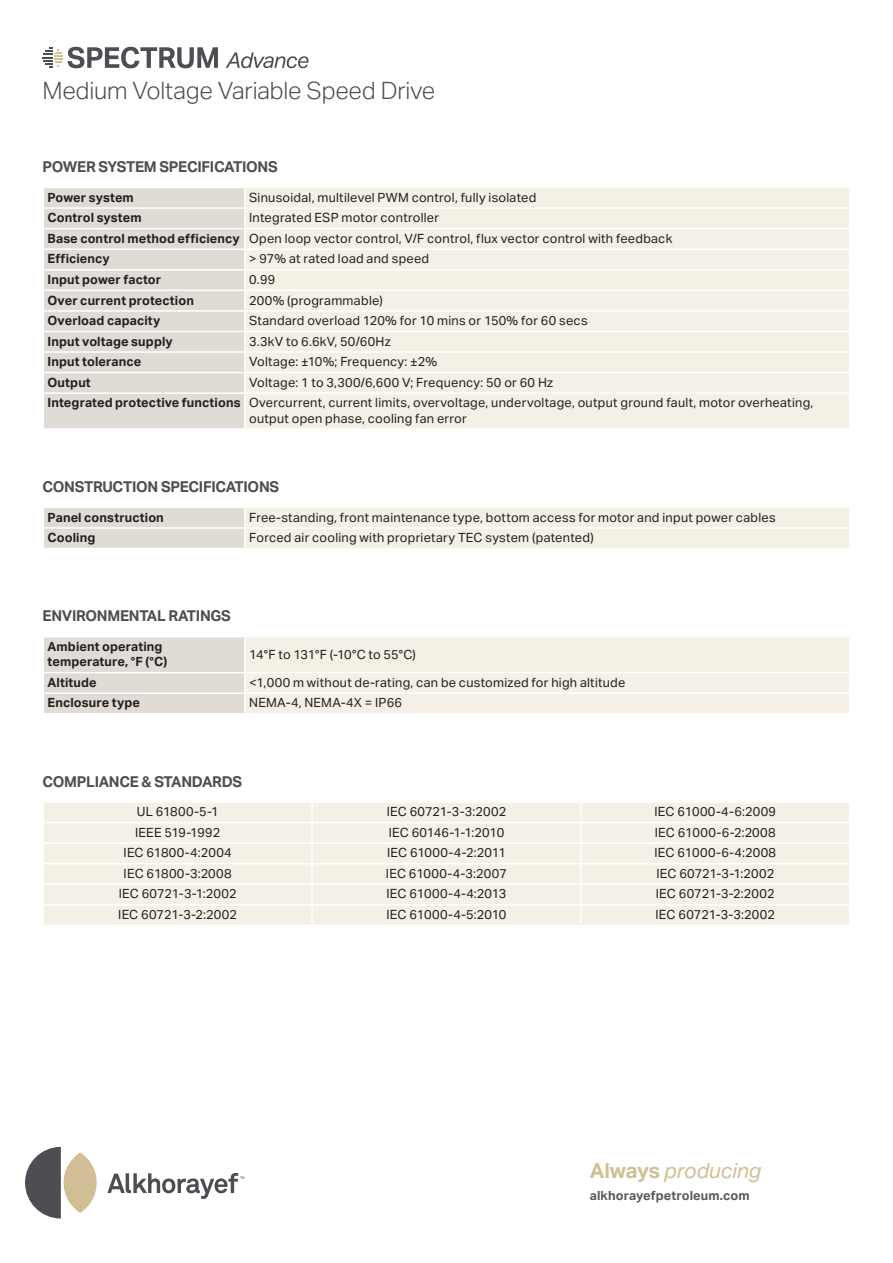
<style>
.page{position:relative;width:893px;height:1263px;background:#fff}
.page>*{position:absolute;margin:0;border:0;box-sizing:border-box;transform-origin:0 0}
.Product_name_desript{font:300 24px "Aktiv Grotesk";letter-spacing:-.01em;color:#4d4e53}
.t1{font:italic 21px "Aktiv Grotesk";letter-spacing:-.005em;color:#d2be94}
.Bullets_heading{font:700 15px "Aktiv Grotesk";letter-spacing:-.02em;color:#4d4e53}
.Table_Body{font:12.75px/15.3px "Aktiv Grotesk";letter-spacing:.02em;color:#231f20}
.Table_Body_Bold{font:700 12.75px/15.3px "Aktiv Grotesk";letter-spacing:.01em;color:#231f20}
.Table_Body-2{font:12.75px "Aktiv Grotesk";letter-spacing:-.02em;color:#231f20}
.t2{font:700 12.75px "Aktiv Grotesk";letter-spacing:.01em;color:#57585a}
.s1{font-weight:700;font-style:normal}
</style>
<div class="page">
<div style="left:44px;top:188px;width:200px;height:240px;background:#e0dbd5"></div>
<div style="left:246px;top:188px;width:603px;height:240px;background:#f5f0e5"></div>
<hr style="left:245px;top:310px;width:605px;height:2px;background:#fff">
<hr style="left:245px;top:331px;width:605px;height:1px;background:#fff">
<hr style="left:245px;top:351px;width:605px;height:2px;background:#fff">
<hr style="left:245px;top:372px;width:605px;height:1px;background:#fff">
<hr style="left:245px;top:392px;width:605px;height:2px;background:#fff">
<hr style="left:43px;top:207px;width:202px;height:2px;background:#fff">
<hr style="left:43px;top:228px;width:202px;height:1px;background:#fff">
<hr style="left:245px;top:228px;width:605px;height:1px;background:#fff">
<hr style="left:43px;top:351px;width:202px;height:2px;background:#fff">
<hr style="left:43px;top:372px;width:202px;height:1px;background:#fff">
<hr style="left:43px;top:392px;width:202px;height:2px;background:#fff">
<hr style="left:43px;top:248px;width:202px;height:2px;background:#fff">
<hr style="left:245px;top:207px;width:605px;height:2px;background:#fff">
<hr style="left:245px;top:248px;width:605px;height:2px;background:#fff">
<hr style="left:43px;top:269px;width:202px;height:1px;background:#fff">
<hr style="left:245px;top:269px;width:605px;height:1px;background:#fff">
<hr style="left:43px;top:290px;width:202px;height:1px;background:#fff">
<hr style="left:245px;top:290px;width:605px;height:1px;background:#fff">
<hr style="left:43px;top:310px;width:202px;height:2px;background:#fff">
<hr style="left:43px;top:331px;width:202px;height:1px;background:#fff">
<svg style="left:44px;top:508px;width:805px;height:40px;background:#f0ebe2"></svg>
<div style="left:246px;top:637px;width:603px;height:76px;background:#f5f0e5"></div>
<hr style="left:245px;top:672px;width:605px;height:1px;background:#fff">
<hr style="left:245px;top:692px;width:605px;height:2px;background:#fff">
<div style="left:44px;top:637px;width:202px;height:76px;background:#e0dbd5"></div>
<hr style="left:43px;top:692px;width:202px;height:2px;background:#fff">
<div style="left:44px;top:803px;width:805px;height:122px;background:#f5f0e5"></div>
<hr style="left:312px;top:904px;width:269px;height:1px;background:#fff">
<hr style="left:311px;top:905px;width:2px;height:20px;background:#fff">
<hr style="left:581px;top:904px;width:269px;height:1px;background:#fff">
<hr style="left:43px;top:822px;width:269px;height:1px;background:#fff">
<hr style="left:312px;top:822px;width:269px;height:1px;background:#fff">
<svg style="left:580px;top:803px;width:2px;height:101px"></svg>
<hr style="left:580px;top:905px;width:2px;height:20px;background:#fff">
<hr style="left:581px;top:822px;width:269px;height:1px;background:#fff">
<hr style="left:43px;top:842px;width:269px;height:2px;background:#fff">
<hr style="left:312px;top:842px;width:269px;height:2px;background:#fff">
<hr style="left:581px;top:842px;width:269px;height:2px;background:#fff">
<hr style="left:43px;top:863px;width:269px;height:1px;background:#fff">
<hr style="left:312px;top:863px;width:269px;height:1px;background:#fff">
<hr style="left:581px;top:863px;width:269px;height:1px;background:#fff">
<hr style="left:43px;top:883px;width:269px;height:2px;background:#fff">
<hr style="left:312px;top:883px;width:269px;height:2px;background:#fff">
<svg style="left:311px;top:803px;width:2px;height:101px"></svg>
<hr style="left:581px;top:883px;width:269px;height:2px;background:#fff">
<hr style="left:43px;top:904px;width:269px;height:1px;background:#fff">
<svg style="left:25px;top:1147px;width:36px;height:71px"></svg>
<svg style="left:107px;top:1173px;width:137px;height:26px"></svg>
<div style="left:64px;top:1152px;width:33px;height:61px;background:#d2be94;border-radius:50%"></div>
<svg style="left:226px;top:52px;width:82px;height:16px"></svg>
<svg style="left:43px;top:47px;width:175px;height:21px"></svg>
<p class="Product_name_desript" style="left:43px;top:77px;width:394px">Medium Voltage Variable Speed Drive</p>
<p class="Bullets_heading" style="left:43px;top:157px;width:237px">POWER SYSTEM SPECIFICATIONS</p>
<p class="Table_Body_Bold" style="left:48px;top:189px;width:88px">Power system</p>
<p class="Table_Body" style="left:249px;top:189px;width:289px">Sinusoidal, multilevel PWM control, fully isolated</p>
<p class="Table_Body_Bold" style="left:48px;top:210px;width:96px">Control system</p>
<p class="Table_Body" style="left:249px;top:210px;width:192px">Integrated ESP motor controller</p>
<p class="Table_Body_Bold" style="left:48px;top:230px;width:194px">Base control method efficiency</p>
<p class="Table_Body" style="left:249px;top:231px;width:425px">Open loop vector control, V/F control, flux vector control with feedback</p>
<p class="Table_Body_Bold" style="left:48px;top:251px;width:64px">Efficiency</p>
<p class="Table_Body" style="left:249px;top:251px;width:182px">&gt; 97% at rated load and speed</p>
<p class="Table_Body_Bold" style="left:48px;top:272px;width:115px">Input power factor</p>
<p class="Table_Body" style="left:249px;top:272px;width:28px">0.99</p>
<p class="Table_Body_Bold" style="left:48px;top:292px;width:148px">Over current protection</p>
<p class="Table_Body" style="left:249px;top:292px;width:135px">200% (programmable)</p>
<p class="Table_Body_Bold" style="left:48px;top:313px;width:114px">Overload capacity</p>
<p class="Table_Body" style="left:249px;top:313px;width:340px">Standard overload 120% for 10 mins or 150% for 60 secs</p>
<p class="Table_Body_Bold" style="left:48px;top:333px;width:127px">Input voltage supply</p>
<p class="Table_Body" style="left:249px;top:333px;width:143px">3.3kV to 6.6kV, 50/60Hz</p>
<p class="Table_Body_Bold" style="left:48px;top:354px;width:95px">Input tolerance</p>
<p class="Table_Body" style="left:249px;top:354px;width:190px">Voltage: ±10%; Frequency: ±2%</p>
<p class="Table_Body_Bold" style="left:48px;top:374px;width:45px">Output</p>
<p class="Table_Body" style="left:249px;top:374px;width:305px">Voltage: 1 to 3,300/6,600 V; Frequency: 50 or 60 Hz</p>
<p class="Table_Body_Bold" style="left:48px;top:395px;width:195px">Integrated protective functions</p>
<p class="Table_Body" style="left:249px;top:395px;width:566px">Overcurrent, current limits, overvoltage, undervoltage, output ground fault, motor overheating, output open phase, cooling fan error</p>
<p class="Bullets_heading" style="left:43px;top:477px;width:238px">CONSTRUCTION SPECIFICATIONS</p>
<p class="Table_Body_Bold" style="left:48px;top:509px;width:118px">Panel construction</p>
<p class="Table_Body" style="left:249px;top:509px;width:528px">Free-standing, front maintenance type, bottom access for motor and input power cables</p>
<p class="Table_Body_Bold" style="left:48px;top:530px;width:49px">Cooling</p>
<p class="Table_Body" style="left:249px;top:530px;width:346px">Forced air cooling with proprietary TEC system (patented)</p>
<p class="Bullets_heading" style="left:43px;top:607px;width:190px">ENVIRONMENTAL RATINGS</p>
<p class="Table_Body_Bold" style="left:48px;top:638px;width:121px">Ambient operating temperature, °F (°C)</p>
<p class="Table_Body-2" style="left:249px;top:647px;width:168px">14°F to 131°F (-10°C to 55°C)</p>
<p class="Table_Body_Bold" style="left:48px;top:674px;width:51px">Altitude</p>
<p class="Table_Body" style="left:249px;top:674px;width:378px">&lt;1,000 m without de-rating, can be customized for high altitude</p>
<p class="Table_Body_Bold" style="left:48px;top:695px;width:94px">Enclosure type</p>
<p class="Table_Body" style="left:249px;top:695px;width:154px">NEMA-4, NEMA-4X = IP66</p>
<p class="Bullets_heading" style="left:43px;top:772px;width:201px">COMPLIANCE &amp; STANDARDS</p>
<p class="Table_Body" style="left:137px;top:804px;width:83px">UL 61800-5-1</p>
<p class="Table_Body" style="left:387px;top:804px;width:121px">IEC 60721-3-3:2002</p>
<p class="Table_Body" style="left:654px;top:804px;width:123px">IEC 61000-4-6:2009</p>
<p class="Table_Body" style="left:135px;top:824px;width:87px">IEEE 519-1992</p>
<p class="Table_Body" style="left:389px;top:824px;width:117px">IEC 60146-1-1:2010</p>
<p class="Table_Body" style="left:655px;top:824px;width:122px">IEC 61000-6-2:2008</p>
<p class="Table_Body" style="left:124px;top:845px;width:110px">IEC 61800-4:2004</p>
<p class="Table_Body" style="left:387px;top:845px;width:120px">IEC 61000-4-2:2011</p>
<p class="Table_Body" style="left:654px;top:845px;width:123px">IEC 61000-6-4:2008</p>
<p class="Table_Body" style="left:124px;top:866px;width:110px">IEC 61800-3:2008</p>
<p class="Table_Body" style="left:386px;top:866px;width:123px">IEC 61000-4-3:2007</p>
<p class="Table_Body" style="left:656px;top:866px;width:119px">IEC 60721-3-1:2002</p>
<p class="Table_Body" style="left:119px;top:886px;width:119px">IEC 60721-3-1:2002</p>
<p class="Table_Body" style="left:386px;top:886px;width:121px">IEC 61000-4-4:2013</p>
<p class="Table_Body" style="left:656px;top:886px;width:120px">IEC 60721-3-2:2002</p>
<p class="Table_Body" style="left:118px;top:907px;width:120px">IEC 60721-3-2:2002</p>
<p class="Table_Body" style="left:386px;top:907px;width:121px">IEC 61000-4-5:2010</p>
<p class="Table_Body" style="left:655px;top:907px;width:121px">IEC 60721-3-3:2002</p>
<h2 class="t1" style="left:590px;top:1158px;width:173px"><span class="s1">Always</span> producing</h2>
<p class="t2" style="left:590px;top:1187px;width:161px">alkhorayefpetroleum.com</p>
</div>
